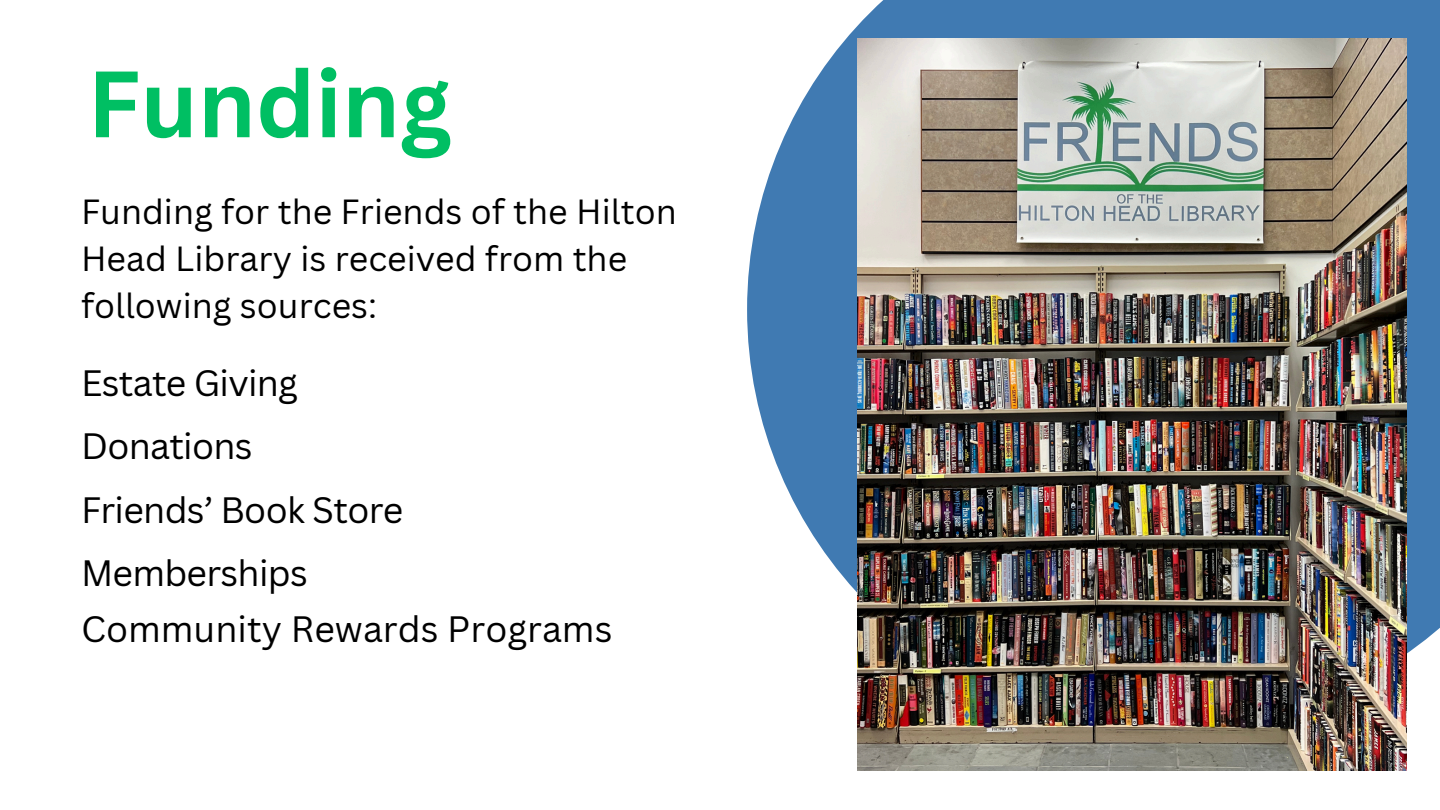
<style>
.page{position:relative;width:1440px;height:810px;background:#fff}
.page>*{position:absolute;margin:0;border:0;box-sizing:border-box;transform-origin:0 0}
.t1{font:700 92px "Canva Sans";color:#00bf63}
.t2{font:35.7px "Canva Sans";letter-spacing:-.02em;color:#000}
.t3{font:35.7px "Canva Sans";color:#000}
.t4{font:34px/47.2px "Canva Sans";color:#000}
</style>
<div class="page">
<svg style="left:747px;top:0;width:693px;height:729px;fill:#407ab2"></svg>
<img style="left:857px;top:39px;width:549px;height:732px">
<p class="t1" style="left:87px;top:39px;width:366px">Funding</p>
<h1 class="t4" style="left:81px;top:187px;width:597px">Funding for the Friends of the Hilton<br>Head Library is received from the following sources:</h1>
<p class="t2" style="left:81px;top:358px;width:218px">Estate Giving</p>
<p class="t2" style="left:81px;top:421px;width:173px">Donations</p>
<p class="t2" style="left:81px;top:485px;width:324px">Friends’ Book Store</p>
<p class="t2" style="left:81px;top:548px;width:228px">Memberships</p>
<p class="t3" style="left:81px;top:604px;width:533px">Community Rewards Programs</p>
</div>
